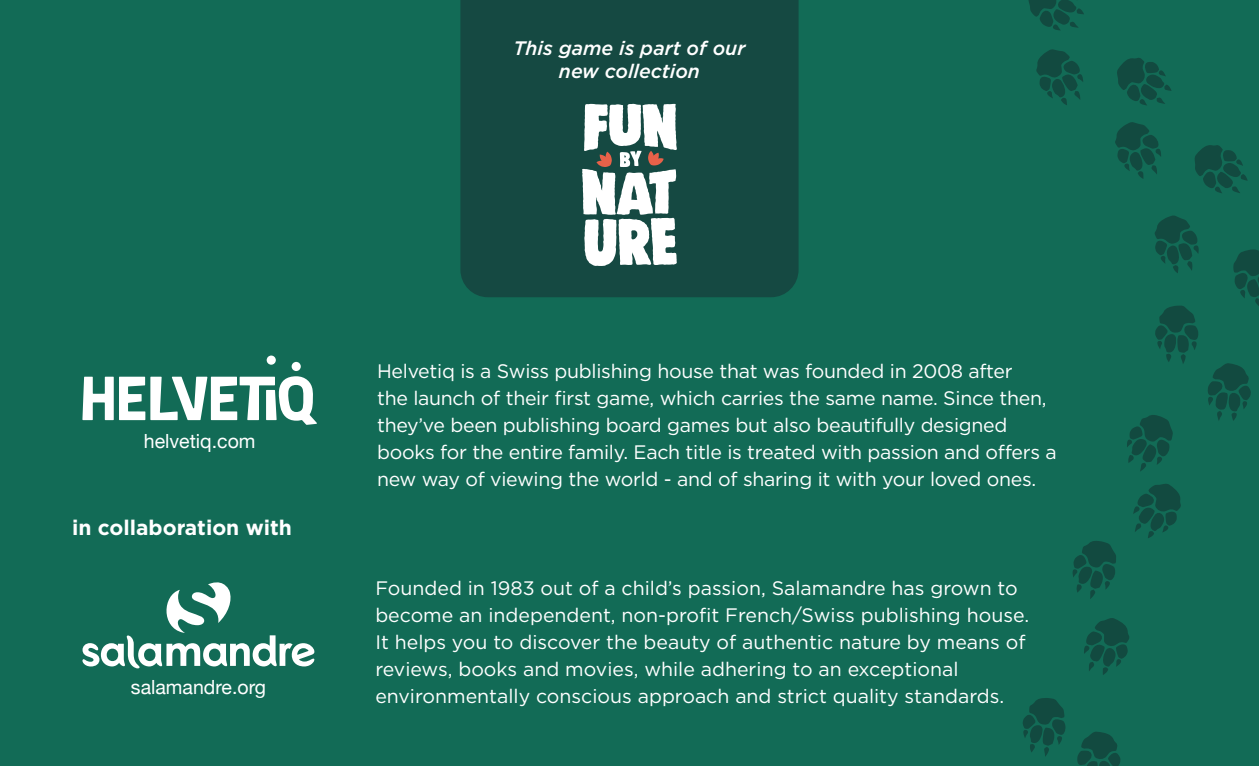
<style>
.page{position:relative;width:1259px;height:766px;background:#fff}
.page>*{position:absolute;margin:0;border:0;box-sizing:border-box;transform-origin:0 0}
.t1{font:700 21px "Gotham";color:#fff}
.t2{font:19.5px/27px "Gotham";letter-spacing:-.015em;color:#fff}
.t3{font:italic 500 19.5px/23.4px "Gotham";color:#fff;text-align:center}
.t4{font:19.5px "Helvetica Neue";color:#fff}
</style>
<div class="page">
<div style="left:0;top:0;width:1259px;height:765px;background:#126b56"></div>
<svg style="left:82px;top:355px;width:235px;height:70px"></svg>
<svg style="left:82px;top:582px;width:233px;height:86px"></svg>
<svg style="left:1028px;top:0;width:56px;height:30px"></svg>
<svg style="left:1117px;top:58px;width:54px;height:47px"></svg>
<svg style="left:1036px;top:49px;width:47px;height:56px"></svg>
<svg style="left:1115px;top:122px;width:46px;height:57px"></svg>
<svg style="left:1194px;top:145px;width:53px;height:48px"></svg>
<svg style="left:1233px;top:249px;width:26px;height:57px"></svg>
<svg style="left:1208px;top:363px;width:43px;height:58px"></svg>
<svg style="left:1133px;top:484px;width:48px;height:54px"></svg>
<svg style="left:1154px;top:215px;width:45px;height:58px"></svg>
<svg style="left:1155px;top:305px;width:43px;height:59px"></svg>
<svg style="left:1127px;top:415px;width:46px;height:56px"></svg>
<svg style="left:1084px;top:618px;width:45px;height:56px"></svg>
<svg style="left:1072px;top:541px;width:44px;height:58px"></svg>
<svg style="left:1077px;top:731px;width:43px;height:34px"></svg>
<svg style="left:1023px;top:698px;width:43px;height:58px"></svg>
<div style="left:460px;top:0;width:338px;height:297px;background:#154942"></div>
<svg style="left:582px;top:104px;width:95px;height:162px"></svg>
<p class="t3" style="left:513px;top:36px;width:233px">This game is part of our new collection</p>
<p class="t4" style="left:144px;top:426px;width:113px">helvetiq.com</p>
<p class="t1" style="left:72px;top:513px;width:221px">in collaboration with</p>
<p class="t4" style="left:131px;top:672px;width:136px">salamandre.org</p>
<p class="t2" style="left:377px;top:357px;width:681px">Helvetiq is a Swiss publishing house that was founded in 2008 after<br>the launch of their first game, which carries the same name. Since then, they’ve been publishing board games but also beautifully designed books for the entire family. Each title is treated with passion and offers a new way of viewing the world - and of sharing it with your loved ones.</p>
<p class="t2" style="left:375px;top:573px;width:655px">Founded in 1983 out of a child’s passion, Salamandre has grown to become an independent, non-profit French/Swiss publishing house.<br>It helps you to discover the beauty of authentic nature by means of reviews, books and movies, while adhering to an exceptional environmentally conscious approach and strict quality standards.</p>
</div>
